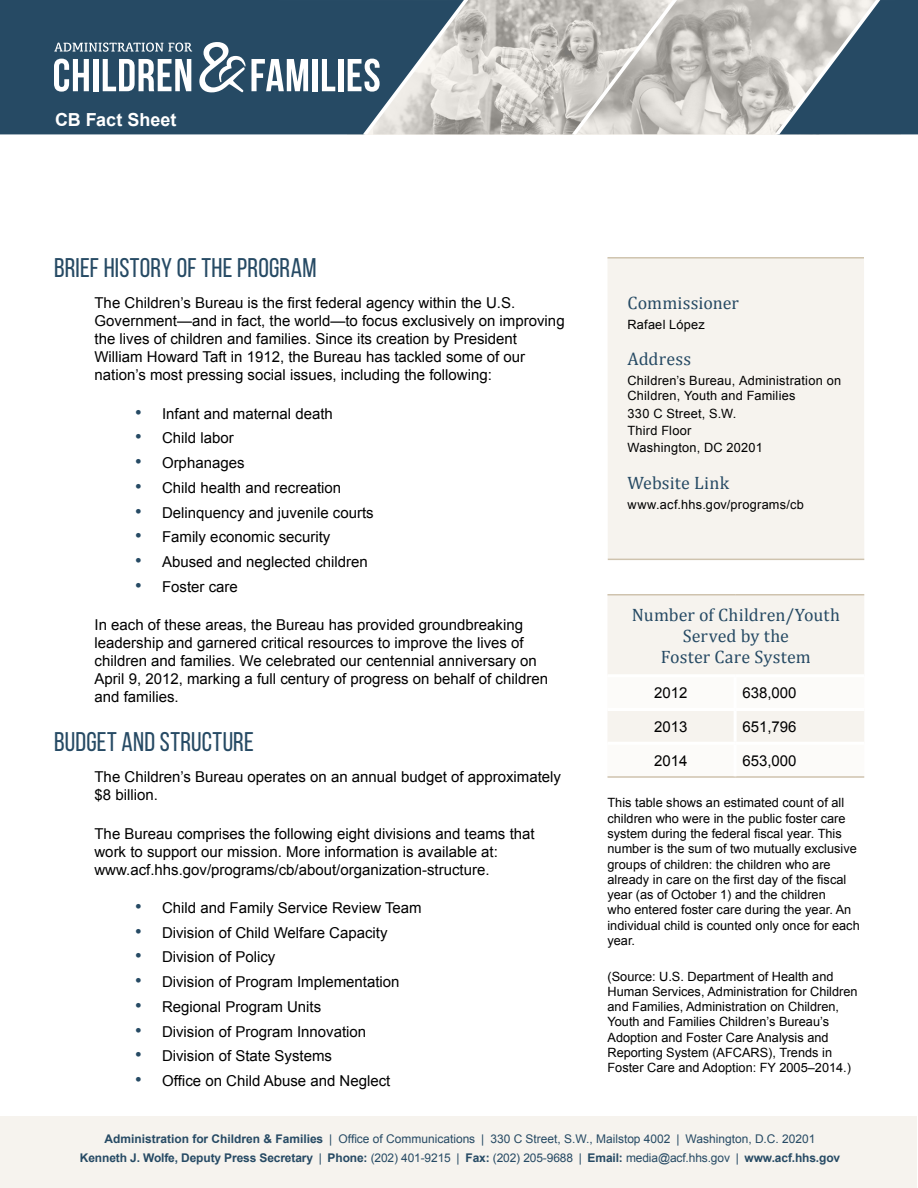
<style>
.page{position:relative;width:918px;height:1188px;background:#fff}
.page>*{position:absolute;margin:0;border:0;box-sizing:border-box;transform-origin:0 0}
.H2_-_Section_Title{font:27px "Bebas Neue";letter-spacing:.01em;color:#264a64}
.H4_-_Info_Box_Sectio{font:18px/21px "Cambria";letter-spacing:.01em;color:#264a64;text-align:center}
.t1{font:700 18px "Arial";color:#fff}
.P_-_Body_Text{font:15px/18px "Arial";color:#000}
.Footnote{font:12.75px/15.3px "Arial";color:#000}
.Footnote-2{font:12.75px/17.4px "Arial";letter-spacing:.02em;color:#000}
.t2{font:700 12px "Arial";letter-spacing:-.01em;color:#264a64}
.t3{font:12px "Arial";color:#264a64}
.s1{font-size:18.75px;color:#264a64}
.s2{font-weight:700}
.s3{font-weight:400}
</style>
<div class="page">
<div style="left:1px;top:1116px;width:916px;height:71px;background:#f6f3ee"></div>
<svg style="left:468px;top:0;width:307px;height:134px;background:#c6c3be"></svg>
<svg style="left:572px;top:0;width:105px;height:134px;background:#c6c3be"></svg>
<div style="left:0;top:0;width:348px;height:134px;background:#264a64"></div>
<svg style="left:775px;top:0;width:143px;height:134px;background:#697e8c"></svg>
<div style="left:608px;top:258px;width:256px;height:301px;background:#f6f3ee"></div>
<hr style="left:608px;top:257px;width:256px;height:2px;background:#cfc3ae">
<hr style="left:608px;top:559px;width:256px;height:1px;background:#cfc3ae">
<svg style="left:608px;top:596px;width:256px;height:146px"></svg>
<hr style="left:608px;top:594px;width:127px;height:2px;background:#cfc3ae">
<hr style="left:735px;top:594px;width:129px;height:2px;background:#cfc3ae">
<hr style="left:608px;top:776px;width:127px;height:2px;background:#cfc3ae">
<hr style="left:735px;top:776px;width:129px;height:2px;background:#cfc3ae">
<hr style="left:608px;top:674px;width:127px;height:3px;background:#fff">
<hr style="left:735px;top:674px;width:129px;height:3px;background:#fff">
<hr style="left:734px;top:677px;width:3px;height:31px;background:#fff">
<hr style="left:608px;top:708px;width:127px;height:3px;background:#fff">
<hr style="left:735px;top:708px;width:129px;height:3px;background:#fff">
<hr style="left:734px;top:711px;width:3px;height:31px;background:#fff">
<svg style="left:54px;top:43px;width:138px;height:9px"></svg>
<svg style="left:54px;top:59px;width:35px;height:33px"></svg>
<div style="left:93px;top:59px;width:5px;height:32px;background:#fff"></div>
<svg style="left:103px;top:59px;width:88px;height:32px"></svg>
<svg style="left:199px;top:42px;width:109px;height:50px"></svg>
<div style="left:312px;top:59px;width:6px;height:32px;background:#fff"></div>
<svg style="left:322px;top:59px;width:13px;height:32px"></svg>
<div style="left:338px;top:59px;width:5px;height:32px;background:#fff"></div>
<svg style="left:348px;top:0;width:120px;height:134px;background:#7f909c"></svg>
<p class="t1" style="left:55px;top:107px;width:123px">CB Fact Sheet</p>
<h2 class="H2_-_Section_Title" style="left:54px;top:253px;width:264px">BRIEF HISTORY OF THE PROGRAM</h2>
<p class="P_-_Body_Text" style="left:94px;top:294px;width:472px">The Children’s Bureau is the first federal agency within the U.S.<br>Government—and in fact, the world—to focus exclusively on improving the lives of children and families. Since its creation by President William Howard Taft in 1912, the Bureau has tackled some of our nation’s most pressing social issues, including the following:</p>
<p class="P_-_Body_Text" style="left:135px;top:404px;width:199px"><span class="s1">•</span> Infant and maternal death</p>
<p class="P_-_Body_Text" style="left:135px;top:429px;width:100px"><span class="s1">•</span> Child labor</p>
<p class="P_-_Body_Text" style="left:135px;top:454px;width:111px"><span class="s1">•</span> Orphanages</p>
<p class="P_-_Body_Text" style="left:135px;top:479px;width:208px"><span class="s1">•</span> Child health and recreation</p>
<p class="P_-_Body_Text" style="left:135px;top:503px;width:240px"><span class="s1">•</span> Delinquency and juvenile courts</p>
<p class="P_-_Body_Text" style="left:135px;top:528px;width:197px"><span class="s1">•</span> Family economic security</p>
<p class="P_-_Body_Text" style="left:135px;top:553px;width:234px"><span class="s1">•</span> Abused and neglected children</p>
<p class="P_-_Body_Text" style="left:135px;top:578px;width:104px"><span class="s1">•</span> Foster care</p>
<p class="P_-_Body_Text" style="left:94px;top:616px;width:455px">In each of these areas, the Bureau has provided groundbreaking leadership and garnered critical resources to improve the lives of children and families. We celebrated our centennial anniversary on April 9, 2012, marking a full century of progress on behalf of children and families.</p>
<h2 class="H2_-_Section_Title" style="left:54px;top:727px;width:201px">BUDGET AND STRUCTURE</h2>
<p class="P_-_Body_Text" style="left:94px;top:768px;width:468px">The Children’s Bureau operates on an annual budget of approximately $8 billion.</p>
<p class="P_-_Body_Text" style="left:94px;top:824px;width:442px">The Bureau comprises the following eight divisions and teams that work to support our mission. More information is available at: www.acf.hhs.gov/programs/cb/about/organization-structure.</p>
<p class="P_-_Body_Text" style="left:135px;top:899px;width:288px"><span class="s1">•</span> Child and Family Service Review Team</p>
<p class="P_-_Body_Text" style="left:135px;top:923px;width:254px"><span class="s1">•</span> Division of Child Welfare Capacity</p>
<p class="P_-_Body_Text" style="left:135px;top:948px;width:142px"><span class="s1">•</span> Division of Policy</p>
<p class="P_-_Body_Text" style="left:135px;top:973px;width:266px"><span class="s1">•</span> Division of Program Implementation</p>
<p class="P_-_Body_Text" style="left:135px;top:998px;width:188px"><span class="s1">•</span> Regional Program Units</p>
<p class="P_-_Body_Text" style="left:135px;top:1022px;width:233px"><span class="s1">•</span> Division of Program Innovation</p>
<p class="P_-_Body_Text" style="left:135px;top:1047px;width:199px"><span class="s1">•</span> Division of State Systems</p>
<p class="P_-_Body_Text" style="left:135px;top:1072px;width:257px"><span class="s1">•</span> Office on Child Abuse and Neglect</p>
<p class="H4_-_Info_Box_Sectio" style="left:627px;top:292px;width:113px">Commissioner</p>
<p class="Footnote-2" style="left:627px;top:315px;width:79px">Rafael López</p>
<p class="H4_-_Info_Box_Sectio" style="left:627px;top:348px;width:65px">Address</p>
<p class="Footnote-2" style="left:627px;top:373px;width:215px;line-height:15.3px">Children’s Bureau, Administration on<br>Children, Youth and Families</p>
<p class="Footnote-2" style="left:627px;top:405px;width:137px">330 C Street, S.W.<br>Third Floor<br>Washington, DC 20201</p>
<p class="H4_-_Info_Box_Sectio" style="left:627px;top:472px;width:103px">Website Link</p>
<p class="Footnote-2" style="left:627px;top:496px;width:178px">www.acf.hhs.gov/programs/cb</p>
<h4 class="H4_-_Info_Box_Sectio" style="left:632px;top:605px;width:210px">Number of Children/Youth<br>Served by the<br>Foster Care System</h4>
<p class="P_-_Body_Text" style="left:654px;top:684px;width:35px">2012</p>
<p class="P_-_Body_Text" style="left:742px;top:684px;width:56px">638,000</p>
<p class="P_-_Body_Text" style="left:654px;top:718px;width:35px">2013</p>
<p class="P_-_Body_Text" style="left:742px;top:718px;width:56px">651,796</p>
<p class="P_-_Body_Text" style="left:654px;top:751px;width:35px">2014</p>
<p class="P_-_Body_Text" style="left:742px;top:751px;width:56px">653,000</p>
<p class="Footnote" style="left:608px;top:795px;width:254px">This table shows an estimated count of all children who were in the public foster care system during the federal fiscal year. This number is the sum of two mutually exclusive groups of children: the children who are already in care on the first day of the fiscal year (as of October 1) and the children<br>who entered foster care during the year. An individual child is counted only once for each year.</p>
<p class="Footnote" style="left:608px;top:969px;width:252px">(Source: U.S. Department of Health and Human Services, Administration for Children and Families, Administration on Children, Youth and Families Children’s Bureau’s Adoption and Foster Care Analysis and Reporting System (AFCARS), Trends in Foster Care and Adoption: FY 2005–2014.)</p>
<p class="t3" style="left:105px;top:1131px;width:712px"><span class="s2">Administration for Children &amp; Families</span> | Office of Communications | 330 C Street, S.W., Mailstop 4002 | Washington, D.C. 20201</p>
<p class="t2" style="left:80px;top:1150px;width:762px">Kenneth J. Wolfe, Deputy Press Secretary <span class="s3">|</span> Phone: <span class="s3">(202) 401-9215 |</span> Fax: <span class="s3">(202) 205-9688 |</span> Email: <span class="s3">media@acf.hhs.gov |</span> www.acf.hhs.gov</p>
</div>
